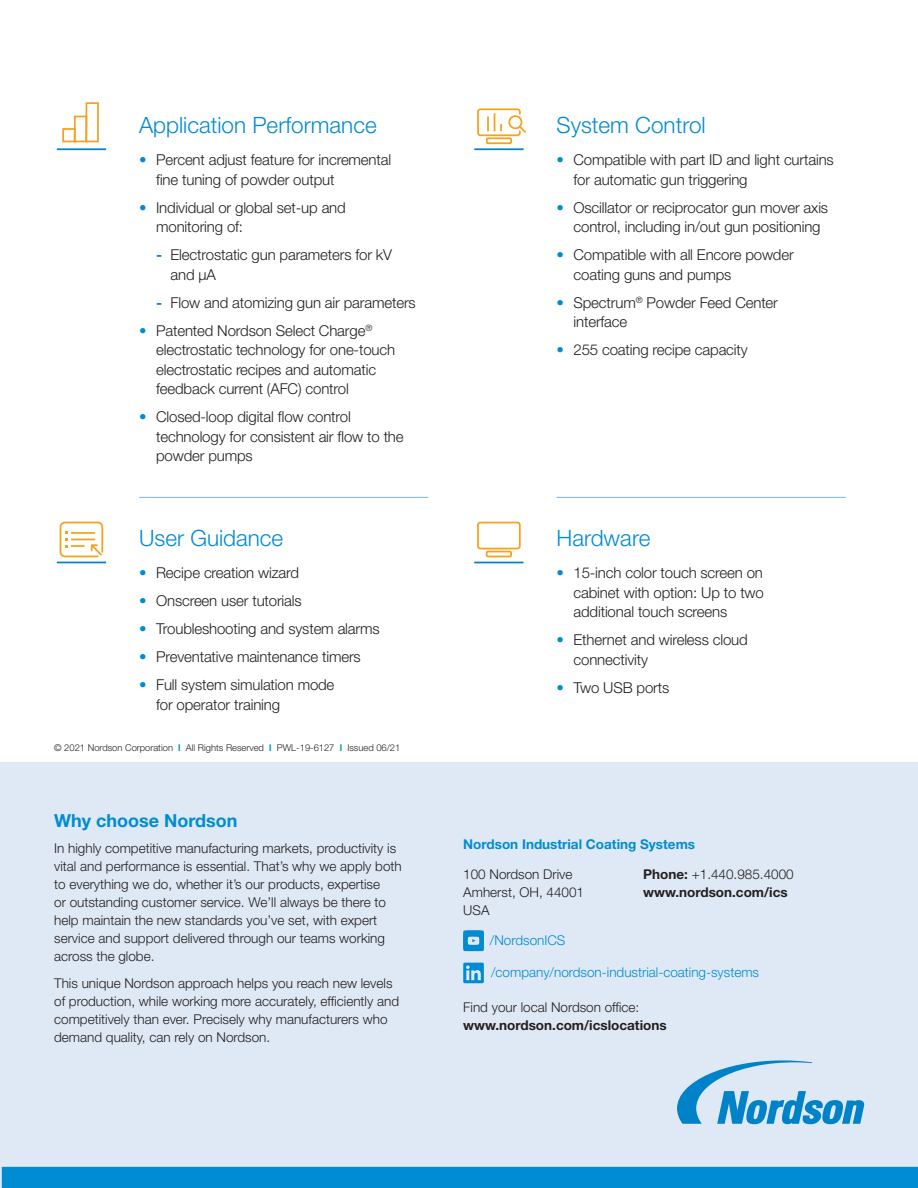
<style>
.page{position:relative;width:918px;height:1188px;background:#fff}
.page>*{position:absolute;margin:0;border:0;box-sizing:border-box;transform-origin:0 0}
.t1{font:300 22.5px "Helvetica Neue LT Std";color:#008cd2}
.t2{font:700 18px "Helvetica Neue LT Std";color:#008cd2}
.t3{font:300 15px/19.5px "Helvetica Neue LT Std";letter-spacing:-.01em;color:#231f20}
.t4{font:300 13.5px/18px "Helvetica Neue LT Std";color:#231f20}
.t5{font:700 13.5px/18px "Helvetica Neue LT Std";color:#231f20}
.bullets{font:300 13.5px "Helvetica Neue LT Std";color:#008cd2}
.t6{font:700 13.5px "Helvetica Neue LT Std";color:#008cd2}
.t7{font:300 9.3px "Helvetica Neue LT Std";color:#231f20}
.s1{font-weight:700;color:#008cd2}
.s2{font-weight:700}
.s3{font-weight:300}
</style>
<div class="page">
<div style="left:0;top:763px;width:918px;height:425px;background:#dfe9f5"></div>
<svg style="left:463px;top:930px;width:21px;height:21px"></svg>
<svg style="left:677px;top:1060px;width:187px;height:64px"></svg>
<svg style="left:463px;top:963px;width:21px;height:20px"></svg>
<div style="left:2px;top:1167px;width:916px;height:21px;background:#008cd2"></div>
<hr style="left:57px;top:562px;width:49px;height:1px;background:#0082c8">
<svg style="left:59px;top:521px;width:45px;height:37px"></svg>
<hr style="left:474px;top:562px;width:50px;height:1px;background:#0082c8">
<div style="left:477px;top:522px;width:44px;height:27px;border:2px solid #f6a01b;border-radius:2px"></div>
<div style="left:486px;top:551px;width:26px;height:6px;border:2px solid #f6a01b"></div>
<hr style="left:474px;top:148px;width:50px;height:2px;background:#0082c8">
<div style="left:477px;top:108px;width:44px;height:28px;border:2px solid #f6a01b;border-radius:2px"></div>
<div style="left:486px;top:137px;width:26px;height:7px;border:2px solid #f6a01b"></div>
<svg style="left:487px;top:113px;width:15px;height:18px"></svg>
<div style="left:509px;top:116px;width:13px;height:12px;background:#fff;border-radius:50%"></div>
<div style="left:508px;top:115px;width:14px;height:14px;border:2px solid #f6a01b;border-radius:50%"></div>
<svg style="left:517px;top:124px;width:9px;height:10px"></svg>
<hr style="left:139px;top:497px;width:289px;height:1px;background:#76b7e5">
<hr style="left:557px;top:497px;width:289px;height:1px;background:#76b7e5">
<hr style="left:57px;top:148px;width:49px;height:2px;background:#0082c8">
<div style="left:62px;top:128px;width:14px;height:14px;border:2px solid #f5a026"></div>
<div style="left:74px;top:116px;width:13px;height:26px;border:2px solid #f5a026"></div>
<div style="left:85px;top:102px;width:14px;height:40px;border:2px solid #f5a026"></div>
<p class="t1" style="left:139px;top:111px;width:239px">Application Performance</p>
<p class="t3" style="left:156px;top:150px;width:237px;text-indent:-17px"><span class="s1">•</span> Percent adjust feature for incremental fine tuning of powder output</p>
<p class="t3" style="left:156px;top:198px;width:191px;text-indent:-17px"><span class="s1">•</span> Individual or global set-up and monitoring of:</p>
<p class="t3" style="left:171px;top:245px;width:223px;text-indent:-14px"><span class="s1">-</span> Electrostatic gun parameters for kV and µA</p>
<p class="t3" style="left:156px;top:293px;width:261px"><span class="s1">-</span> Flow and atomizing gun air parameters</p>
<p class="t3" style="left:156px;top:321px;width:240px;text-indent:-17px"><span class="s1">•</span> Patented Nordson Select Charge<sup>® </sup>electrostatic technology for one-touch electrostatic recipes and automatic feedback current (AFC) control</p>
<p class="t3" style="left:156px;top:407px;width:249px;text-indent:-17px"><span class="s1">•</span> Closed-loop digital flow control technology for consistent air flow to the powder pumps</p>
<p class="t1" style="left:139px;top:524px;width:146px">User Guidance</p>
<p class="t3" style="left:139px;top:563px;width:162px"><span class="s1">•</span> Recipe creation wizard</p>
<p class="t3" style="left:139px;top:591px;width:164px"><span class="s1">•</span> Onscreen user tutorials</p>
<p class="t3" style="left:139px;top:619px;width:242px"><span class="s1">•</span> Troubleshooting and system alarms</p>
<p class="t3" style="left:139px;top:647px;width:223px"><span class="s1">•</span> Preventative maintenance timers</p>
<p class="t3" style="left:156px;top:675px;width:180px;text-indent:-17px"><span class="s1">•</span> Full system simulation mode for operator training</p>
<p class="t7" style="left:54px;top:742px;width:348px">© 2021 Nordson Corporation <span class="s1">l</span> All Rights Reserved <span class="s1">l</span> PWL-19-6127 <span class="s1">l</span> Issued 06/21</p>
<p class="t2" style="left:54px;top:809px;width:185px">Why choose Nordson</p>
<p class="t4" style="left:54px;top:839px;width:349px">In highly competitive manufacturing markets, productivity is vital and performance is essential. That’s why we apply both to everything we do, whether it’s our products, expertise<br>or outstanding customer service. We’ll always be there to help maintain the new standards you’ve set, with expert service and support delivered through our teams working across the globe.</p>
<p class="t4" style="left:54px;top:974px;width:346px">This unique Nordson approach helps you reach new levels of production, while working more accurately, efficiently and competitively than ever. Precisely why manufacturers who demand quality, can rely on Nordson.</p>
<p class="t1" style="left:557px;top:111px;width:151px">System Control</p>
<p class="t3" style="left:574px;top:150px;width:262px;text-indent:-17px"><span class="s1">•</span> Compatible with part ID and light curtains for automatic gun triggering</p>
<p class="t3" style="left:574px;top:198px;width:256px;text-indent:-17px"><span class="s1">•</span> Oscillator or reciprocator gun mover axis control, including in/out gun positioning</p>
<p class="t3" style="left:574px;top:245px;width:222px;text-indent:-17px"><span class="s1">•</span> Compatible with all Encore powder coating guns and pumps</p>
<p class="t3" style="left:574px;top:293px;width:206px;text-indent:-17px"><span class="s1">•</span> Spectrum<sup>®</sup> Powder Feed Center interface</p>
<p class="t3" style="left:557px;top:340px;width:193px"><span class="s1">•</span> 255 coating recipe capacity</p>
<p class="t1" style="left:557px;top:524px;width:95px">Hardware</p>
<p class="t3" style="left:574px;top:563px;width:192px;text-align:justify;text-indent:-17px"><span class="s1">•</span> 15-inch color touch screen on cabinet with option: Up to two additional touch screens</p>
<p class="t3" style="left:574px;top:630px;width:176px;text-indent:-17px"><span class="s1">•</span> Ethernet and wireless cloud connectivity</p>
<p class="t3" style="left:557px;top:678px;width:114px"><span class="s1">•</span> Two USB ports</p>
<p class="t6" style="left:463px;top:836px;width:233px">Nordson Industrial Coating Systems</p>
<p class="t4" style="left:463px;top:865px;width:111px">100 Nordson Drive</p>
<p class="t4" style="left:643px;top:865px;width:152px"><span class="s2">Phone:</span> +1.440.985.4000</p>
<p class="t4" style="left:463px;top:883px;width:122px">Amherst, OH, 44001</p>
<p class="t5" style="left:643px;top:883px;width:146px">www.nordson.com/ics</p>
<p class="t4" style="left:463px;top:901px;width:28px">USA</p>
<p class="bullets" style="left:490px;top:932px;width:77px">/NordsonICS</p>
<p class="bullets" style="left:491px;top:964px;width:269px">/company/nordson-industrial-coating-systems</p>
<p class="t5" style="left:463px;top:998px;width:205px"><span class="s3">Find your local Nordson office: </span>www.nordson.com/icslocations</p>
</div>
